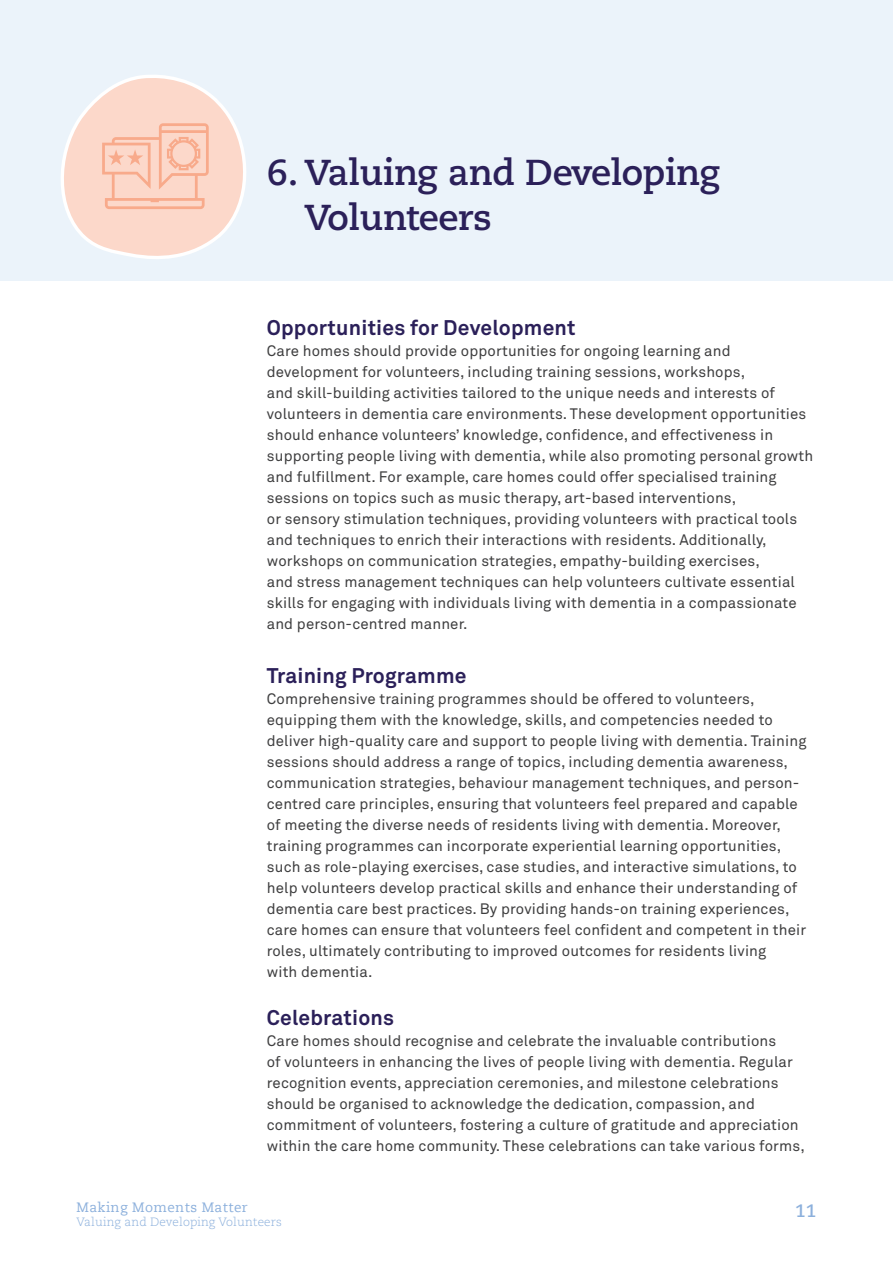
<style>
.page{position:relative;width:893px;height:1263px;background:#fff}
.page>*{position:absolute;margin:0;border:0;box-sizing:border-box;transform-origin:0 0}
.t1{font:700 36px/45px "Caecilia LT Pro 75";letter-spacing:-.01em;color:#2b2059}
.t2{font:700 21px "Akkurat Std";letter-spacing:.01em;color:#2b2059}
.t3{font:700 18px "Caecilia LT Pro 75";color:#8cb0dc}
.t4{font:15px/21px "Akkurat Std";letter-spacing:.01em;color:#3e3e3f}
.t5{font:13.5px "Caecilia LT Pro 55 Roman";letter-spacing:.03em;color:#8cb0dc}
.t6{font:300 12px "Caecilia LT Pro 45";letter-spacing:.01em;color:#8cb0dc}
</style>
<div class="page">
<div style="left:0;top:0;width:893px;height:281px;background:#ebf3fa"></div>
<svg style="left:61px;top:75px;width:185px;height:184px"></svg>
<h1 class="t1" style="left:304px;top:149px;width:417px;text-indent:-38px">6. Valuing and Developing<br>Volunteers</h1>
<h2 class="t2" style="left:267px;top:315px;width:310px">Opportunities for Development</h2>
<p class="t4" style="left:267px;top:341px;width:548px">Care homes should provide opportunities for ongoing learning and development for volunteers, including training sessions, workshops,<br>and skill-building activities tailored to the unique needs and interests of volunteers in dementia care environments. These development opportunities should enhance volunteers’ knowledge, confidence, and effectiveness in supporting people living with dementia, while also promoting personal growth and fulfillment. For example, care homes could offer specialised training sessions on topics such as music therapy, art-based interventions,<br>or sensory stimulation techniques, providing volunteers with practical tools and techniques to enrich their interactions with residents. Additionally, workshops on communication strategies, empathy-building exercises,<br>and stress management techniques can help volunteers cultivate essential skills for engaging with individuals living with dementia in a compassionate and person-centred manner.</p>
<h2 class="t2" style="left:267px;top:663px;width:201px">Training Programme</h2>
<p class="t4" style="left:267px;top:689px;width:541px">Comprehensive training programmes should be offered to volunteers, equipping them with the knowledge, skills, and competencies needed to deliver high-quality care and support to people living with dementia. Training sessions should address a range of topics, including dementia awareness, communication strategies, behaviour management techniques, and person&shy;centred care principles, ensuring that volunteers feel prepared and capable of meeting the diverse needs of residents living with dementia. Moreover, training programmes can incorporate experiential learning opportunities, such as role-playing exercises, case studies, and interactive simulations, to help volunteers develop practical skills and enhance their understanding of dementia care best practices. By providing hands-on training experiences, care homes can ensure that volunteers feel confident and competent in their roles, ultimately contributing to improved outcomes for residents living<br>with dementia.</p>
<h2 class="t2" style="left:267px;top:1005px;width:129px">Celebrations</h2>
<p class="t4" style="left:267px;top:1031px;width:539px">Care homes should recognise and celebrate the invaluable contributions<br>of volunteers in enhancing the lives of people living with dementia. Regular recognition events, appreciation ceremonies, and milestone celebrations should be organised to acknowledge the dedication, compassion, and commitment of volunteers, fostering a culture of gratitude and appreciation within the care home community. These celebrations can take various forms,</p>
<p class="t5" style="left:77px;top:1198px;width:173px">Making Moments Matter</p>
<p class="t3" style="left:795px;top:1199px;width:23px">11</p>
<p class="t6" style="left:77px;top:1214px;width:207px">Valuing and Developing Volunteers</p>
</div>
